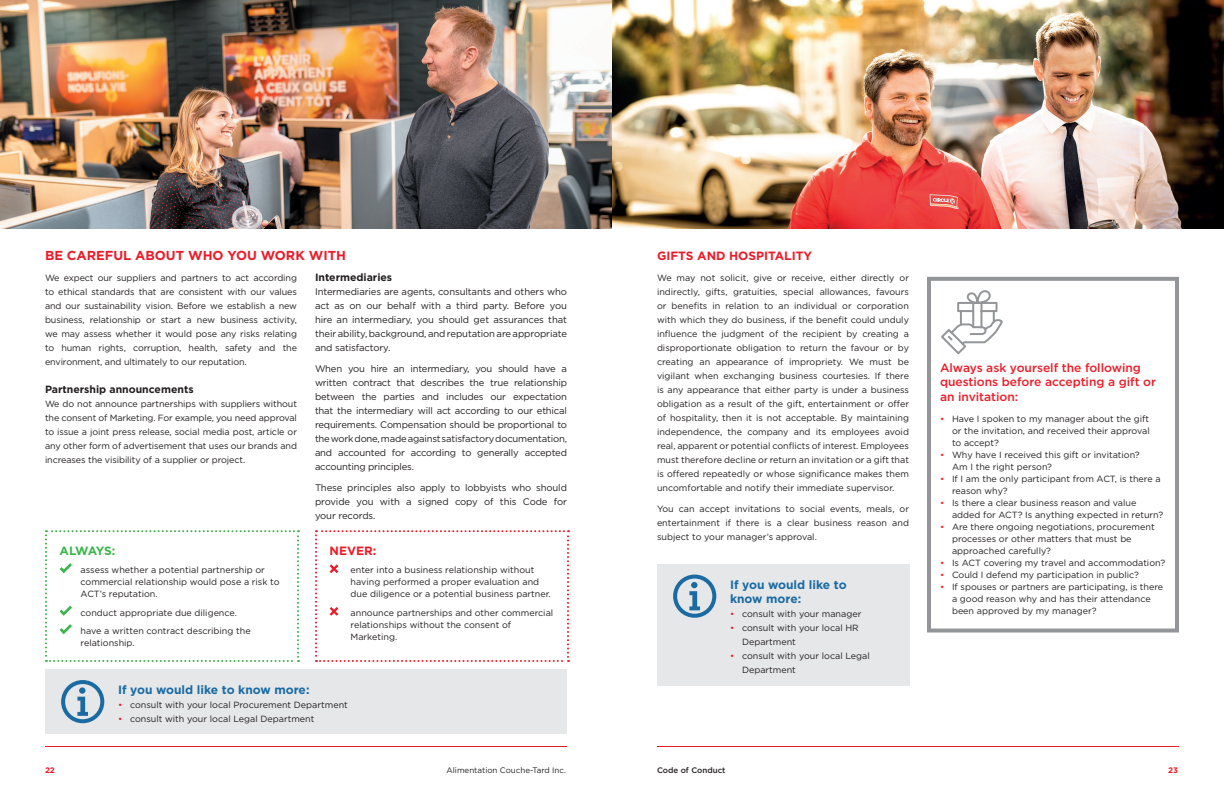
<style>
.page{position:relative;width:1224px;height:792px;background:#fff}
.page>*{position:absolute;margin:0;border:0;box-sizing:border-box;transform-origin:0 0}
.t1{font:700 13px "Gotham";color:#eb1c29}
.t2{font:500 12px/14.5px "Gotham";color:#eb1c29}
.t3{font:700 12px/14px "Gotham";color:#1a6ba3}
.t4{font:700 12px "Gotham";color:#eb1c29}
.t5{font:700 12px "Gotham";letter-spacing:-.09em;color:#3ab54a}
.t6{font:700 10.5px "Gotham";color:#231f20}
.t7{font:9.5px/14px "Gotham";letter-spacing:-.015em;color:#231f20;text-align:justify}
.t8{font:9px/14px "Gotham";color:#231f20}
.t9{font:8px "Gotham";color:#231f20}
.t10{font:500 8px "Gotham";color:#231f20}
.t11{font:700 8px "Gotham";color:#eb1c29}
.s1{color:#eb1c29}
</style>
<div class="page">
<hr style="left:45px;top:746px;width:522px;height:1px;background:#eb1c29">
<hr style="left:657px;top:746px;width:522px;height:1px;background:#eb1c29">
<img style="left:0;top:0;width:1224px;height:228px">
<div style="left:657px;top:564px;width:252px;height:121px;background:#e6e7e9"></div>
<div style="left:673px;top:575px;width:43px;height:43px;border:4px solid #1a6ba3;border-radius:50%"></div>
<svg style="left:689px;top:582px;width:11px;height:28px"></svg>
<div style="left:927px;top:277px;width:252px;height:356px;border:4px solid #939598"></div>
<svg style="left:941px;top:290px;width:62px;height:65px"></svg>
<svg style="left:45px;top:530px;width:254px;height:132px"></svg>
<svg style="left:315px;top:530px;width:254px;height:132px"></svg>
<div style="left:45px;top:669px;width:522px;height:65px;background:#e6e7e9"></div>
<div style="left:61px;top:680px;width:43px;height:43px;border:4px solid #1a6ba3;border-radius:50%"></div>
<svg style="left:77px;top:687px;width:11px;height:29px"></svg>
<h1 class="t1" style="left:45px;top:248px;width:303px">BE CAREFUL ABOUT WHO YOU WORK WITH</h1>
<p class="t8" style="left:45px;top:271px;width:254px;text-align:justify">We expect our suppliers and partners to act according to ethical standards that are consistent with our values and our sustainability vision. Before we establish a new business, relationship or start a new business activity, we may assess whether it would pose any risks relating to human rights, corruption, health, safety and the environment, and ultimately to our reputation.</p>
<p class="t6" style="left:45px;top:383px;width:150px">Partnership announcements</p>
<p class="t8" style="left:45px;top:397px;width:254px;text-align:justify">We do not announce partnerships with suppliers without the consent of Marketing. For example, you need approval to issue a joint press release, social media post, article or any other form of advertisement that uses our brands and increases the visibility of a supplier or project.</p>
<p class="t6" style="left:315px;top:271px;width:79px">Intermediaries</p>
<p class="t7" style="left:315px;top:284px;width:254px">Intermediaries are agents, consultants and others who act as on our behalf with a third party. Before you hire an intermediary, you should get assurances that their ability, background, and reputation are appropriate and satisfactory.</p>
<p class="t7" style="left:315px;top:361px;width:254px">When you hire an intermediary, you should have a written contract that describes the true relationship between the parties and includes our expectation that the intermediary will act according to our ethical requirements. Compensation should be proportional to the work done, made against satisfactory documentation, and accounted for according to generally accepted accounting principles.</p>
<p class="t7" style="left:315px;top:480px;width:254px">These principles also apply to lobbyists who should provide you with a signed copy of this Code for your records.</p>
<h2 class="t5" style="left:60px;top:544px;width:57px">ALWAYS:</h2>
<p class="t8" style="left:81px;top:564px;width:200px;line-height:12px">assess whether a potential partnership or commercial relationship would pose a risk to<br>ACT’s reputation.</p>
<p class="t8" style="left:81px;top:603px;width:172px;line-height:18.5px">conduct appropriate due diligence. have a written contract describing the</p>
<p class="t8" style="left:81px;top:636px;width:56px">relationship.</p>
<h2 class="t4" style="left:330px;top:544px;width:48px">NEVER:</h2>
<p class="t8" style="left:351px;top:564px;width:202px;line-height:12px">enter into a business relationship without having performed a proper evaluation and due diligence or a potential business partner.</p>
<p class="t8" style="left:351px;top:606px;width:204px;line-height:12px">announce partnerships and other commercial relationships without the consent of<br>Marketing.</p>
<h2 class="t3" style="left:118px;top:682px;width:193px">If you would like to know more:</h2>
<p class="t8" style="left:118px;top:697px;width:231px"><span class="s1">•</span> consult with your local Procurement Department</p>
<p class="t8" style="left:118px;top:711px;width:198px"><span class="s1">•</span> consult with your local Legal Department</p>
<h2 class="t4" style="left:657px;top:249px;width:157px">GIFTS AND HOSPITALITY</h2>
<p class="t8" style="left:657px;top:271px;width:254px;text-align:justify">We may not solicit, give or receive, either directly or indirectly, gifts, gratuities, special allowances, favours or benefits in relation to an individual or corporation with which they do business, if the benefit could unduly influence the judgment of the recipient by creating a disproportionate obligation to return the favour or by creating an appearance of impropriety. We must be vigilant when exchanging business courtesies. If there is any appearance that either party is under a business obligation as a result of the gift, entertainment or offer of hospitality, then it is not acceptable. By maintaining independence, the company and its employees avoid real, apparent or potential conflicts of interest. Employees must therefore decline or return an invitation or a gift that is offered repeatedly or whose significance makes them uncomfortable and notify their immediate supervisor.</p>
<p class="t8" style="left:657px;top:502px;width:254px;text-align:justify">You can accept invitations to social events, meals, or entertainment if there is a clear business reason and subject to your manager’s approval.</p>
<h2 class="t3" style="left:730px;top:577px;width:118px">If you would like to know more:</h2>
<p class="t8" style="left:730px;top:606px;width:133px"><span class="s1">•</span> consult with your manager</p>
<p class="t8" style="left:742px;top:620px;width:118px;text-indent:-12px"><span class="s1">•</span> consult with your local HR<br>Department</p>
<p class="t8" style="left:742px;top:648px;width:129px;text-indent:-12px"><span class="s1">•</span> consult with your local Legal<br>Department</p>
<h2 class="t2" style="left:940px;top:360px;width:218px">Always ask yourself the following questions before accepting a gift or an invitation:</h2>
<p class="t8" style="left:952px;top:412px;width:199px;line-height:12px;text-align:justify;text-indent:-12px"><span class="s1">•</span> Have I spoken to my manager about the gift or the invitation, and received their approval to accept?</p>
<p class="t8" style="left:952px;top:448px;width:189px;line-height:12px;text-indent:-12px"><span class="s1">•</span> Why have I received this gift or invitation?<br>Am I the right person?</p>
<p class="t8" style="left:952px;top:472px;width:210px;line-height:12px;text-indent:-12px"><span class="s1">•</span> If I am the only participant from ACT, is there a reason why?</p>
<p class="t8" style="left:952px;top:496px;width:213px;line-height:12px;text-indent:-12px"><span class="s1">•</span> Is there a clear business reason and value added for ACT? Is anything expected in return?</p>
<p class="t8" style="left:952px;top:520px;width:204px;line-height:12px;text-indent:-12px"><span class="s1">•</span> Are there ongoing negotiations, procurement processes or other matters that must be approached carefully?</p>
<p class="t8" style="left:940px;top:555px;width:227px"><span class="s1">•</span> Is ACT covering my travel and accommodation?</p>
<p class="t8" style="left:940px;top:567px;width:201px"><span class="s1">•</span> Could I defend my participation in public?</p>
<p class="t8" style="left:952px;top:580px;width:213px;line-height:12px;text-indent:-12px"><span class="s1">•</span> If spouses or partners are participating, is there a good reason why and has their attendance been approved by my manager?</p>
<p class="t11" style="left:45px;top:765px;width:11px">22</p>
<p class="t9" style="left:446px;top:766px;width:121px">Alimentation Couche-Tard Inc.</p>
<p class="t10" style="left:657px;top:765px;width:70px">Code of Conduct</p>
<p class="t11" style="left:1168px;top:765px;width:11px">23</p>
</div>
